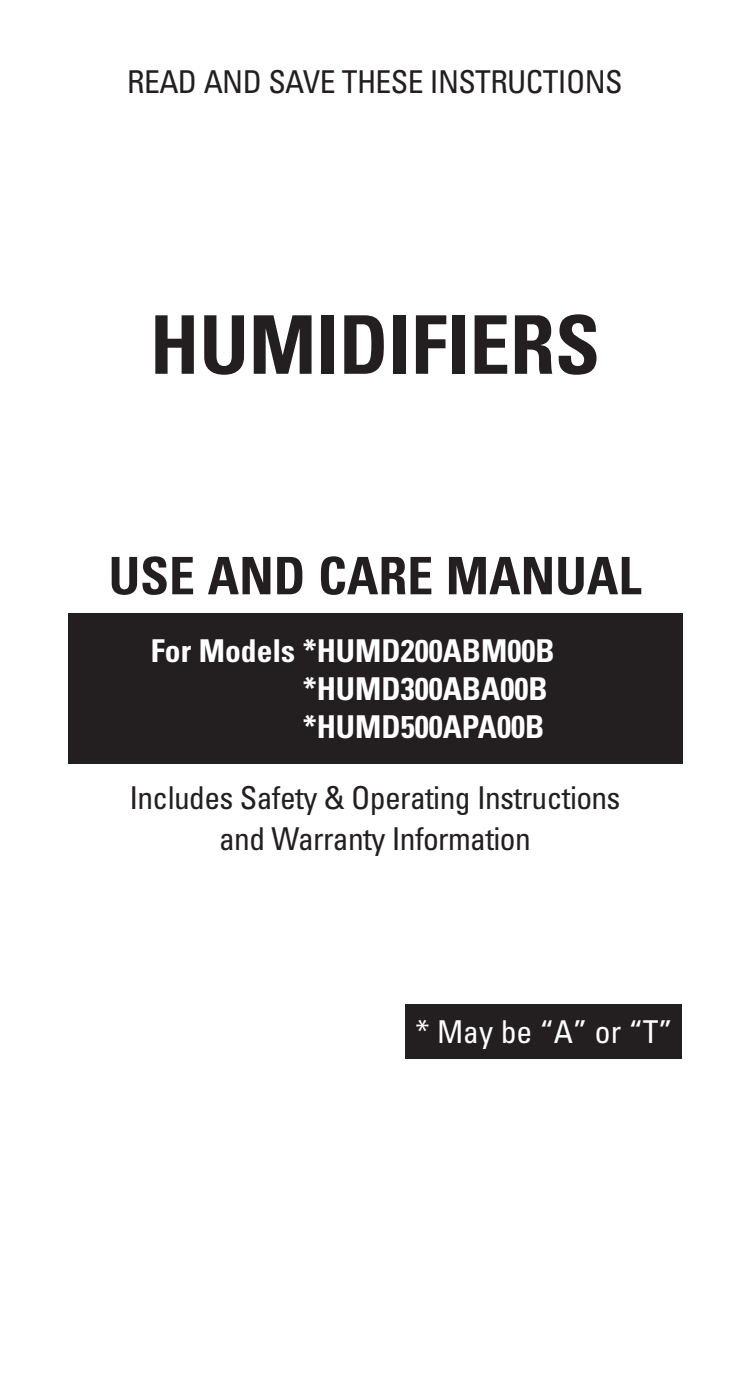
<style>
.page{position:relative;width:750px;height:1377px;background:#fff}
.page>*{position:absolute;margin:0;border:0;box-sizing:border-box;transform-origin:0 0}
.t1{font:700 condensed 81px "Univers";color:#231f20}
.t2{font:700 condensed 51.75px "Univers";color:#231f20}
.t3{font:condensed 31.5px/40.5px "Univers";letter-spacing:-.02em;color:#231f20;text-align:center}
.t4{font:700 condensed 31.5px/38.2px "Univers";color:#fff}
.t5{font:condensed 31.5px "Univers";color:#fff}
</style>
<div class="page">
<div style="left:68px;top:614px;width:614px;height:150px;background:#231f20"></div>
<div style="left:405px;top:1004px;width:277px;height:55px;background:#231f20"></div>
<p class="t3" style="left:127px;top:64px;width:496px">READ AND SAVE THESE INSTRUCTIONS</p>
<h1 class="t1" style="left:150px;top:315px;width:451px">HUMIDIFIERS</h1>
<h2 class="t2" style="left:108px;top:557px;width:534px">USE AND CARE MANUAL</h2>
<p class="t4" style="left:302px;top:634px;width:253px;text-indent:-152px">For Models *HUMD200ABM00B *HUMD300ABA00B *HUMD500APA00B</p>
<p class="t3" style="left:129px;top:781px;width:492px">Includes Safety &amp; Operating Instructions and Warranty Information</p>
<p class="t5" style="left:415px;top:1020px;width:259px">* May be “A” or “T”</p>
</div>
